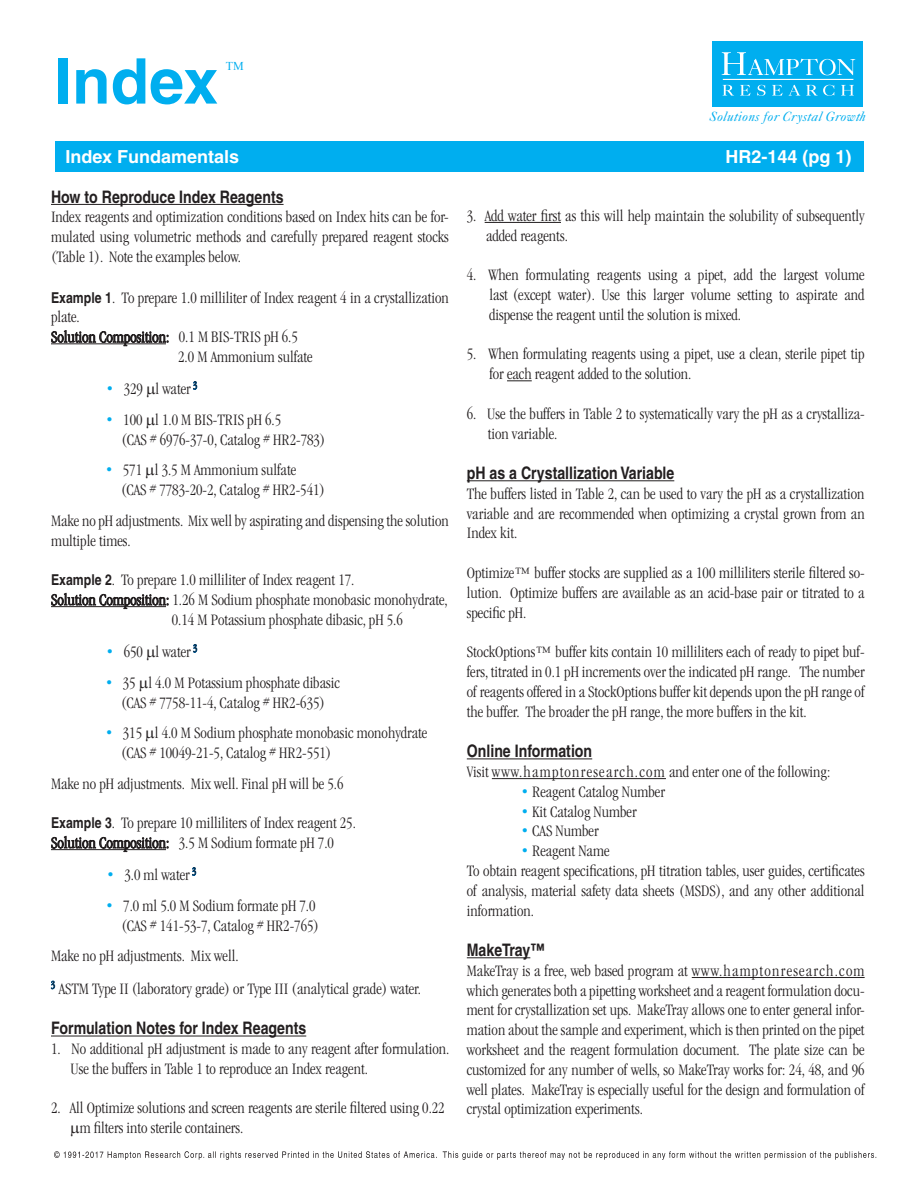
<style>
.page{position:relative;width:918px;height:1188px;background:#fff}
.page>*{position:absolute;margin:0;border:0;box-sizing:border-box;transform-origin:0 0}
.t1{font:700 63px "Helvetica";color:#00aeef}
.t2{font:700 18px "Helvetica";color:#fff}
.t3{font:700 condensed 17.25px "Helvetica";color:#231f20}
.t4{font:300 condensed 16.5px/19.8px "ITC Garamond Std";color:#231f20;text-align:justify}
.t5{font:italic 13.5px "Caslon Five Forty";letter-spacing:.015em;color:#00aeef}
.t6{font:12px "Times New Roman";color:#00aeef}
.s1{font-family:"Helvetica";font-weight:700;font-size:15px}
.s2{color:#231d1f}
.s3{color:#00aeef}
</style>
<div class="page">
<svg style="left:54px;top:1151px;width:822px;height:9px"></svg>
<div style="left:55px;top:141px;width:809px;height:30px;background:#00aeef"></div>
<div style="left:712px;top:41px;width:151px;height:66px;background:#00aeef"></div>
<svg style="left:722px;top:52px;width:133px;height:23px"></svg>
<svg style="left:723px;top:85px;width:11px;height:11px"></svg>
<svg style="left:740px;top:85px;width:11px;height:11px"></svg>
<svg style="left:757px;top:85px;width:9px;height:11px"></svg>
<svg style="left:772px;top:85px;width:11px;height:11px"></svg>
<svg style="left:789px;top:85px;width:11px;height:11px"></svg>
<svg style="left:806px;top:85px;width:28px;height:11px"></svg>
<svg style="left:841px;top:85px;width:13px;height:11px"></svg>
<hr style="left:723px;top:79px;width:130px;height:1px;background:#fff">
<hr style="left:51px;top:204px;width:233px;height:1px;background:#231f20">
<hr style="left:51px;top:1036px;width:255px;height:1px;background:#231f20">
<svg style="left:51px;top:330px;width:117px;height:16px"></svg>
<svg style="left:193px;top:381px;width:4px;height:9px"></svg>
<svg style="left:51px;top:593px;width:117px;height:16px"></svg>
<svg style="left:193px;top:644px;width:4px;height:9px"></svg>
<svg style="left:51px;top:836px;width:117px;height:16px"></svg>
<svg style="left:192px;top:867px;width:4px;height:9px"></svg>
<svg style="left:51px;top:981px;width:4px;height:8px"></svg>
<hr style="left:485px;top:222px;width:76px;height:1px;background:#231f20">
<svg style="left:507px;top:380px;width:25px;height:1px"></svg>
<hr style="left:467px;top:480px;width:207px;height:1px;background:#231f20">
<hr style="left:467px;top:758px;width:125px;height:1px;background:#231f20">
<hr style="left:492px;top:778px;width:174px;height:1px;background:#231f20">
<hr style="left:467px;top:957px;width:63px;height:1px;background:#231f20">
<hr style="left:692px;top:977px;width:173px;height:1px;background:#231f20">
<p class="t1" style="left:55px;top:43px;width:165px">Index</p>
<p class="t6" style="left:226px;top:58px;width:19px">TM</p>
<p class="t5" style="left:709px;top:109px;width:158px">Solutions for Crystal Growth</p>
<p class="t2" style="left:65px;top:146px;width:175px">Index Fundamentals</p>
<p class="t2" style="left:726px;top:146px;width:128px">HR2-144 (pg 1)</p>
<p class="t3" style="left:51px;top:186px;width:234px">How to Reproduce Index Reagents</p>
<p class="t4" style="left:51px;top:207px;width:399px">Index reagents and optimization conditions based on Index hits can be for&shy;mulated using volumetric methods and carefully prepared reagent stocks (Table 1). Note the examples below.</p>
<p class="t4" style="left:51px;top:288px;width:399px"><span class="s1">Example 1</span>. To prepare 1.0 milliliter of Index reagent 4 <span class="s2">in a crystallization plate.</span></p>
<p class="t4" style="left:178px;top:327px;width:136px;text-indent:-127px">Solution Composition: 0.1 M BIS-TRIS pH 6.5<br>2.0 M Ammonium sulfate</p>
<p class="t4" style="left:106px;top:379px;width:93px"><span class="s3">•</span> 329 l water <sup>3</sup></p>
<p class="t4" style="left:105px;top:410px;width:177px"><span class="s3">•</span> 100 l 1.0 M BIS-TRIS pH 6.5</p>
<p class="t4" style="left:121px;top:430px;width:206px">(CAS # 6976-37-0, Catalog # HR2-783)</p>
<p class="t4" style="left:105px;top:460px;width:193px"><span class="s3">•</span> 571 l 3.5 M Ammonium sulfate</p>
<p class="t4" style="left:121px;top:480px;width:206px">(CAS # 7783-20-2, Catalog # HR2-541)</p>
<p class="t4" style="left:51px;top:511px;width:399px">Make no pH adjustments. Mix well by aspirating and dispensing the solution multiple times.</p>
<p class="t4" style="left:51px;top:570px;width:305px"><span class="s1">Example 2</span>. To prepare 1.0 milliliter of Index reagent 17.</p>
<p class="t4" style="left:172px;top:590px;width:277px;text-indent:-121px">Solution Composition: 1.26 M Sodium phosphate monobasic monohydrate,<br>0.14 M Potassium phosphate dibasic, pH 5.6</p>
<p class="t4" style="left:106px;top:642px;width:93px"><span class="s3">•</span> 650 l water <sup>3</sup></p>
<p class="t4" style="left:105px;top:673px;width:236px"><span class="s3">•</span> 35 l 4.0 M Potassium phosphate dibasic</p>
<p class="t4" style="left:121px;top:693px;width:206px">(CAS # 7758-11-4, Catalog # HR2-635)</p>
<p class="t4" style="left:105px;top:723px;width:324px"><span class="s3">•</span> 315 l 4.0 M Sodium phosphate monobasic monohydrate</p>
<p class="t4" style="left:121px;top:743px;width:212px">(CAS # 10049-21-5, Catalog # HR2-551)</p>
<p class="t4" style="left:51px;top:774px;width:294px">Make no pH adjustments. Mix well. Final pH will be 5.6</p>
<p class="t4" style="left:51px;top:813px;width:306px"><span class="s1">Example 3</span>. To prepare 10 milliliters of Index reagent 25.</p>
<p class="t4" style="left:51px;top:833px;width:284px">Solution Composition: 3.5 M Sodium formate pH 7.0</p>
<p class="t4" style="left:107px;top:865px;width:91px"><span class="s3">•</span> 3.0 ml water <sup>3</sup></p>
<p class="t4" style="left:105px;top:896px;width:212px"><span class="s3">•</span> 7.0 ml 5.0 M Sodium formate pH 7.0</p>
<p class="t4" style="left:121px;top:916px;width:199px">(CAS # 141-53-7, Catalog # HR2-765)</p>
<p class="t4" style="left:51px;top:946px;width:189px">Make no pH adjustments. Mix well.</p>
<p class="t4" style="left:51px;top:979px;width:371px"><sup>3</sup> ASTM Type II (laboratory grade) or Type III (analytical grade) water.</p>
<p class="t3" style="left:51px;top:1018px;width:257px">Formulation Notes for Index Reagents</p>
<p class="t4" style="left:51px;top:1039px;width:400px">1. No additional pH adjustment is made to any reagent after formulation.</p>
<p class="t4" style="left:71px;top:1059px;width:299px">Use the buffers in Table 1 to reproduce an Index reagent.</p>
<p class="t4" style="left:51px;top:1098px;width:395px">2. All Optimize solutions and screen reagents are sterile filtered using 0.22</p>
<p class="t4" style="left:80px;top:1118px;width:165px">m filters into sterile containers.</p>
<p class="t4" style="left:467px;top:206px;width:399px">3. Add water first as this will help maintain the solubility of subsequently</p>
<p class="t4" style="left:486px;top:226px;width:83px">added reagents.</p>
<p class="t4" style="left:467px;top:265px;width:399px">4. When formulating reagents using a pipet, add the largest volume</p>
<p class="t4" style="left:490px;top:285px;width:376px">last (except water). Use this larger volume setting to aspirate and</p>
<p class="t4" style="left:489px;top:305px;width:253px">dispense the reagent until the solution is mixed.</p>
<p class="t4" style="left:467px;top:344px;width:399px">5. When formulating reagents using a pipet, use a clean, sterile pipet tip</p>
<p class="t4" style="left:489px;top:364px;width:203px">for each reagent added to the solution.</p>
<p class="t4" style="left:467px;top:404px;width:399px">6. Use the buffers in Table 2 to systematically vary the pH as a crystalliza-</p>
<p class="t4" style="left:488px;top:424px;width:71px">tion variable.</p>
<p class="t3" style="left:467px;top:462px;width:209px">pH as a Crystallization Variable</p>
<p class="t4" style="left:467px;top:484px;width:399px">The buffers listed in Table 2, can be used to vary the pH as a crystallization variable and are recommended when optimizing a crystal grown from an Index kit.</p>
<p class="t4" style="left:467px;top:563px;width:399px">Optimize™ buffer stocks are supplied as a 100 milliliters sterile filtered so&shy;lution. Optimize buffers are available as an acid-base pair or titrated to a specific pH.</p>
<p class="t4" style="left:467px;top:642px;width:399px">StockOptions™ buffer kits contain 10 milliliters each of ready to pipet buf&shy;fers, titrated in 0.1 pH increments over the indicated pH range. The number of reagents offered in a StockOptions buffer kit depends upon the pH range of the buffer. The broader the pH range, the more buffers in the kit.</p>
<p class="t3" style="left:467px;top:741px;width:127px">Online Information</p>
<p class="t4" style="left:467px;top:762px;width:365px">Visit www.hamptonresearch.com and enter one of the following:</p>
<p class="t4" style="left:521px;top:782px;width:146px"><span class="s3">•</span> Reagent Catalog Number</p>
<p class="t4" style="left:521px;top:802px;width:117px"><span class="s3">•</span> Kit Catalog Number</p>
<p class="t4" style="left:521px;top:821px;width:79px"><span class="s3">•</span> CAS Number</p>
<p class="t4" style="left:521px;top:841px;width:90px"><span class="s3">•</span> Reagent Name</p>
<p class="t4" style="left:467px;top:861px;width:399px">To obtain reagent specifications, pH titration tables, user guides, certificates of analysis, material safety data sheets (MSDS), and any other additional information.</p>
<p class="t3" style="left:467px;top:939px;width:79px">MakeTray™</p>
<p class="t4" style="left:467px;top:961px;width:399px">MakeTray is a free, web based program at www.hamptonresearch.com which generates both a pipetting worksheet and a reagent formulation docu&shy;ment for crystallization set ups. MakeTray allows one to enter general infor&shy;mation about the sample and experiment, which is then printed on the pipet worksheet and the reagent formulation document. The plate size can be customized for any number of wells, so MakeTray works for: 24, 48, and 96 well plates. MakeTray is especially useful for the design and formulation of crystal optimization experiments.</p>
</div>
